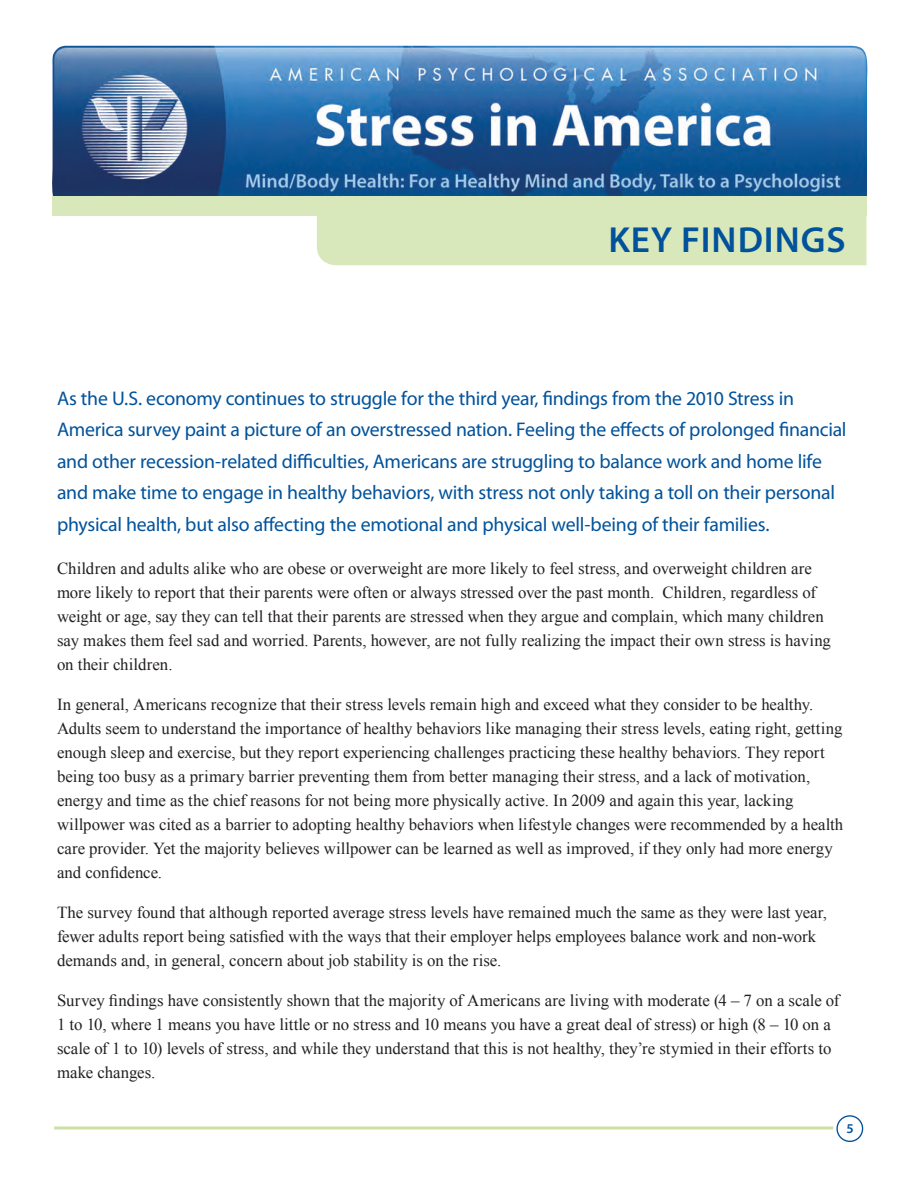
<style>
.page{position:relative;width:918px;height:1188px;background:#fff}
.page>*{position:absolute;margin:0;border:0;box-sizing:border-box;transform-origin:0 0}
.t1{font:600 36.3px "Myriad Pro";letter-spacing:.025em;color:#01529b}
.t2{font:19.8px/31.5px "Myriad Pro";letter-spacing:-.015em;color:#01529b}
.t3{font:16.8px/24px "Times New Roman";color:#231f20}
.t4{font:600 13.5px "Myriad Pro";color:#01529b}
</style>
<div class="page">
<div style="left:836px;top:1115px;width:27px;height:27px;border:1px solid #01529b;border-radius:50%"></div>
<div style="left:316px;top:215px;width:551px;height:51px;background:#d9e8ba"></div>
<img style="left:52px;top:46px;width:816px;height:150px">
<div style="left:52px;top:196px;width:815px;height:19px;background:#d9e8ba"></div>
<svg style="left:54px;top:1126px;width:779px;height:4px;background:#d9e8ba"></svg>
<h1 class="t1" style="left:608px;top:217px;width:239px">KEY FINDINGS</h1>
<p class="t2" style="left:57px;top:382px;width:791px">As the U.S. economy continues to struggle for the third year, findings from the 2010 Stress in America survey paint a picture of an overstressed nation. Feeling the effects of prolonged financial and other recession-related difficulties, Americans are struggling to balance work and home life and make time to engage in healthy behaviors, with stress not only taking a toll on their personal physical health, but also affecting the emotional and physical well-being of their families.</p>
<p class="t3" style="left:57px;top:556px;width:775px">Children and adults alike who are obese or overweight are more likely to feel stress, and overweight children are more likely to report that their parents were often or always stressed over the past month. Children, regardless of weight or age, say they can tell that their parents are stressed when they argue and complain, which many children say makes them feel sad and worried. Parents, however, are not fully realizing the impact their own stress is having on their children.</p>
<p class="t3" style="left:57px;top:692px;width:788px">In general, Americans recognize that their stress levels remain high and exceed what they consider to be healthy.<br>Adults seem to understand the importance of healthy behaviors like managing their stress levels, eating right, getting enough sleep and exercise, but they report experiencing challenges practicing these healthy behaviors. They report being too busy as a primary barrier preventing them from better managing their stress, and a lack of motivation, energy and time as the chief reasons for not being more physically active. In 2009 and again this year, lacking willpower was cited as a barrier to adopting healthy behaviors when lifestyle changes were recommended by a health care provider. Yet the majority believes willpower can be learned as well as improved, if they only had more energy and confidence.</p>
<p class="t3" style="left:57px;top:900px;width:772px">The survey found that although reported average stress levels have remained much the same as they were last year, fewer adults report being satisfied with the ways that their employer helps employees balance work and non-work demands and, in general, concern about job stability is on the rise.</p>
<p class="t3" style="left:57px;top:989px;width:784px">Survey findings have consistently shown that the majority of Americans are living with moderate (4 – 7 on a scale of 1 to 10, where 1 means you have little or no stress and 10 means you have a great deal of stress) or high (8 – 10 on a scale of 1 to 10) levels of stress, and while they understand that this is not healthy, they’re stymied in their efforts to make changes.</p>
<p class="t4" style="left:846px;top:1120px;width:9px">5</p>
</div>
